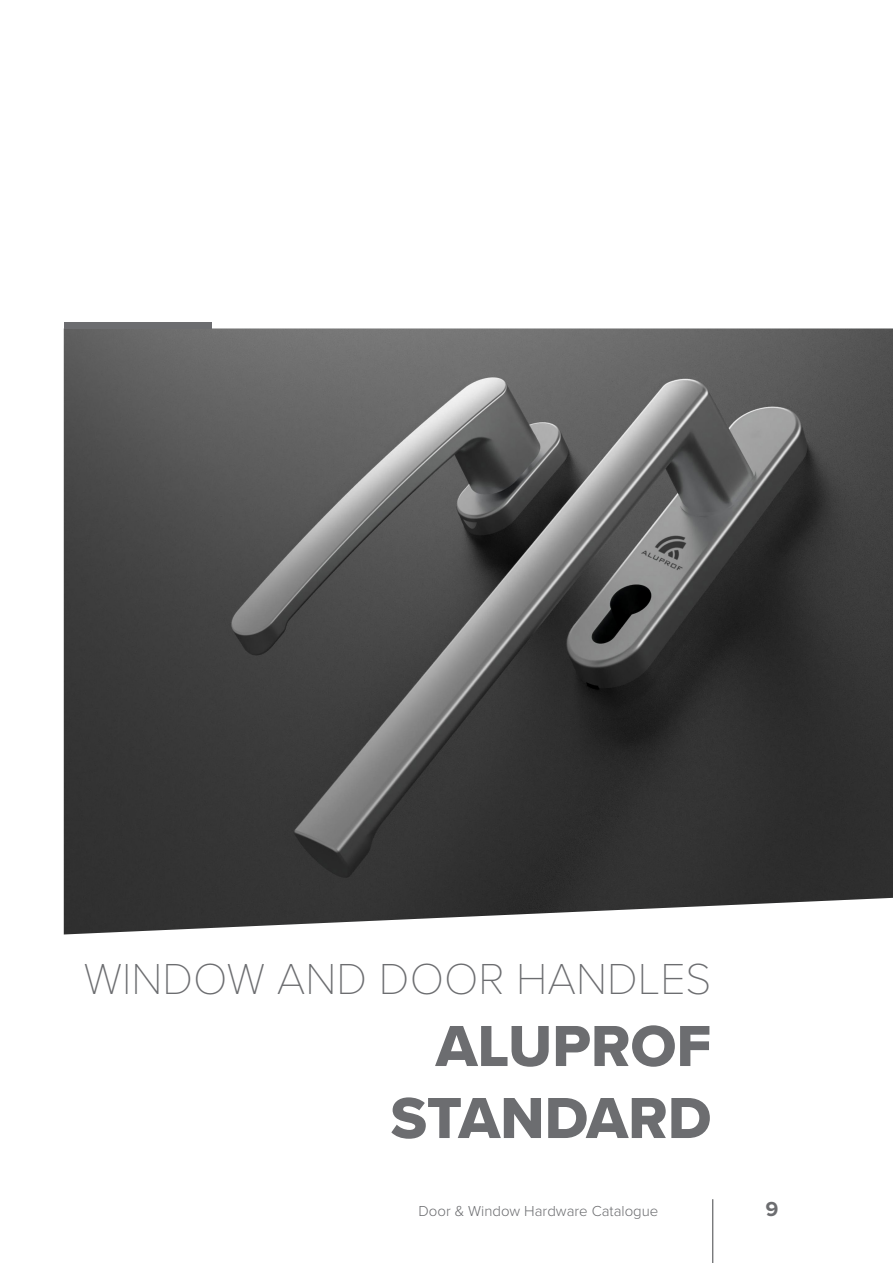
<style>
.page{position:relative;width:893px;height:1263px;background:#fff}
.page>*{position:absolute;margin:0;border:0;box-sizing:border-box;transform-origin:0 0}
.t1{font:60px "Proxima Nova Extrabld";color:#6c6d70}
.t2{font:100 45px "Proxima Nova T";color:#6c6d70}
.t3{font:700 21px "Proxima Nova";color:#6c6d70}
.t4{font:300 15px "Proxima Nova";color:#6c6d70}
</style>
<div class="page">
<hr style="left:712px;top:1199px;width:1px;height:64px;background:#57585a">
<img style="left:64px;top:328px;width:829px;height:606px">
<div style="left:64px;top:322px;width:148px;height:6px;background:#6c6d70"></div>
<p class="t2" style="left:84px;top:945px;width:629px">WINDOW AND DOOR HANDLES</p>
<p class="t1" style="left:436px;top:1001px;width:277px">ALUPROF</p>
<p class="t1" style="left:391px;top:1073px;width:322px">STANDARD</p>
<p class="t4" style="left:418px;top:1199px;width:241px">Door &amp; Window Hardware Catalogue</p>
<h3 class="t3" style="left:765px;top:1193px;width:15px">9</h3>
</div>
